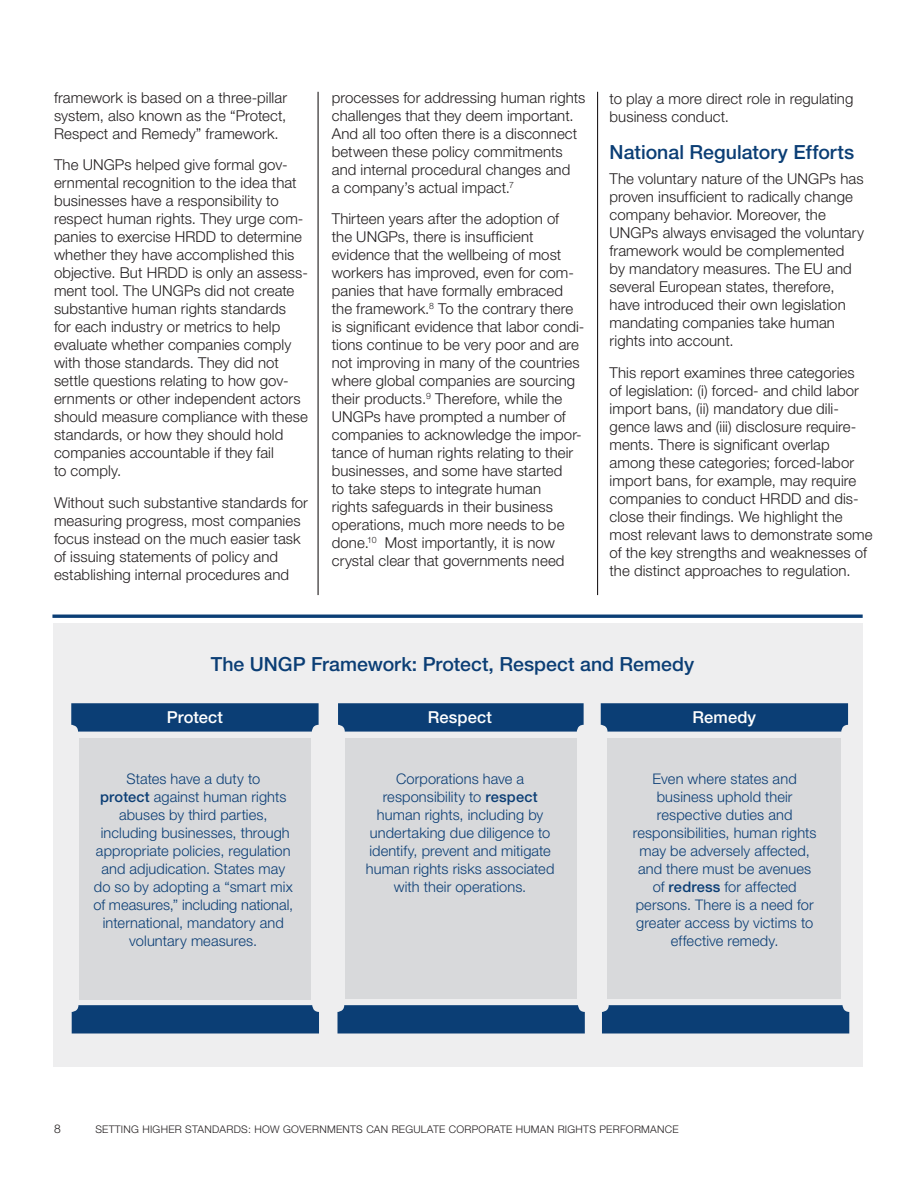
<style>
.page{position:relative;width:918px;height:1188px;background:#fff}
.page>*{position:absolute;margin:0;border:0;box-sizing:border-box;transform-origin:0 0}
.t1{font:500 19.5px "Helvetica Neue LT Pro";color:#0b3e75}
.t2{font:500 16.5px "Helvetica Neue LT Pro";letter-spacing:.01em;color:#fff}
.t3{font:300 15px/18px "Helvetica Neue LT Pro";letter-spacing:.005em;color:#231f20}
.t4{font:300 14.7px/18px "Helvetica Neue LT Pro";letter-spacing:.005em;color:#0b3e75;text-align:center}
.t5{font:300 12px "Helvetica Neue LT Pro";color:#231f20}
.t6{font:300 10.5px "Helvetica Neue LT Pro";letter-spacing:.025em;color:#231f20}
.s1{font-weight:500}
</style>
<div class="page">
<hr style="left:318px;top:92px;width:1px;height:503px;background:#231f20">
<hr style="left:597px;top:92px;width:1px;height:503px;background:#231f20">
<div style="left:53px;top:623px;width:810px;height:443px;background:#eeeeef"></div>
<div style="left:79px;top:739px;width:231px;height:261px;background:#d8d9db"></div>
<div style="left:346px;top:739px;width:231px;height:260px;background:#d8d9db"></div>
<div style="left:608px;top:739px;width:233px;height:260px;background:#d8d9db"></div>
<hr style="left:52px;top:615px;width:811px;height:3px;background:#0b3e75">
<svg style="left:71px;top:703px;width:248px;height:29px;background:#134479"></svg>
<svg style="left:72px;top:1005px;width:247px;height:29px;background:#124378"></svg>
<svg style="left:338px;top:1005px;width:247px;height:29px;background:#124379"></svg>
<svg style="left:602px;top:1005px;width:247px;height:29px;background:#124378"></svg>
<svg style="left:338px;top:703px;width:246px;height:29px;background:#124479"></svg>
<svg style="left:601px;top:703px;width:247px;height:29px;background:#124379"></svg>
<p class="t3" style="left:54px;top:88px;width:235px;text-align:justify">framework is based on a three-pillar system, also known as the “Protect, Respect and Remedy” framework.</p>
<p class="t3" style="left:54px;top:155px;width:255px">The UNGPs helped give formal gov&shy;ernmental recognition to the idea that businesses have a responsibility to respect human rights. They urge com&shy;panies to exercise HRDD to determine whether they have accomplished this objective. But HRDD is only an assess&shy;ment tool. The UNGPs did not create substantive human rights standards<br>for each industry or metrics to help evaluate whether companies comply with those standards. They did not settle questions relating to how gov&shy;ernments or other independent actors should measure compliance with these standards, or how they should hold companies accountable if they fail<br>to comply.</p>
<p class="t3" style="left:54px;top:493px;width:256px">Without such substantive standards for measuring progress, most companies focus instead on the much easier task of issuing statements of policy and establishing internal procedures and</p>
<p class="t3" style="left:332px;top:88px;width:255px">processes for addressing human rights challenges that they deem important.<br>And all too often there is a disconnect between these policy commitments and internal procedural changes and<br>a company’s actual impact.<sup>7</sup></p>
<p class="t3" style="left:332px;top:209px;width:254px">Thirteen years after the adoption of<br>the UNGPs, there is insufficient evidence that the wellbeing of most workers has improved, even for com&shy;panies that have formally embraced the framework.<sup>8</sup> To the contrary there is significant evidence that labor condi&shy;tions continue to be very poor and are not improving in many of the countries where global companies are sourcing their products.<sup>9</sup> Therefore, while the UNGPs have prompted a number of companies to acknowledge the impor&shy;tance of human rights relating to their businesses, and some have started<br>to take steps to integrate human<br>rights safeguards in their business operations, much more needs to be done.<sup>10</sup> Most importantly, it is now crystal clear that governments need</p>
<p class="t3" style="left:610px;top:90px;width:245px">to play a more direct role in regulating business conduct.</p>
<p class="t1" style="left:610px;top:141px;width:246px">National Regulatory Efforts</p>
<p class="t3" style="left:610px;top:169px;width:256px">The voluntary nature of the UNGPs has proven insufficient to radically change company behavior. Moreover, the UNGPs always envisaged the voluntary framework would be complemented<br>by mandatory measures. The EU and several European states, therefore, have introduced their own legislation mandating companies take human rights into account.</p>
<p class="t3" style="left:610px;top:363px;width:265px">This report examines three categories<br>of legislation: (i) forced- and child labor import bans, (ii) mandatory due dili&shy;gence laws and (iii) disclosure require&shy;ments. There is significant overlap among these categories; forced-labor import bans, for example, may require companies to conduct HRDD and dis&shy;close their findings. We highlight the most relevant laws to demonstrate some of the key strengths and weaknesses of the distinct approaches to regulation.</p>
<p class="t1" style="left:211px;top:652px;width:485px">The UNGP Framework: Protect, Respect and Remedy</p>
<p class="t2" style="left:167px;top:707px;width:58px">Protect</p>
<p class="t2" style="left:428px;top:707px;width:66px">Respect</p>
<p class="t2" style="left:693px;top:707px;width:65px">Remedy</p>
<p class="t4" style="left:93px;top:769px;width:201px">States have a duty to<br><span class="s1">protect</span> against human rights abuses by third parties, including businesses, through appropriate policies, regulation and adjudication. States may do so by adopting a “smart mix of measures,” including national, international, mandatory and voluntary measures.</p>
<p class="t4" style="left:366px;top:769px;width:190px">Corporations have a responsibility to <span class="s1">respect </span>human rights, including by undertaking due diligence to identify, prevent and mitigate human rights risks associated with their operations.</p>
<p class="t4" style="left:633px;top:769px;width:185px">Even where states and business uphold their respective duties and responsibilities, human rights may be adversely affected, and there must be avenues of <span class="s1">redress</span> for affected persons. There is a need for greater access by victims to effective remedy.</p>
<p class="t5" style="left:54px;top:1122px;width:8px">8</p>
<p class="t6" style="left:95px;top:1123px;width:585px">SETTING HIGHER STANDARDS: HOW GOVERNMENTS CAN REGULATE CORPORATE HUMAN RIGHTS PERFORMANCE</p>
</div>
